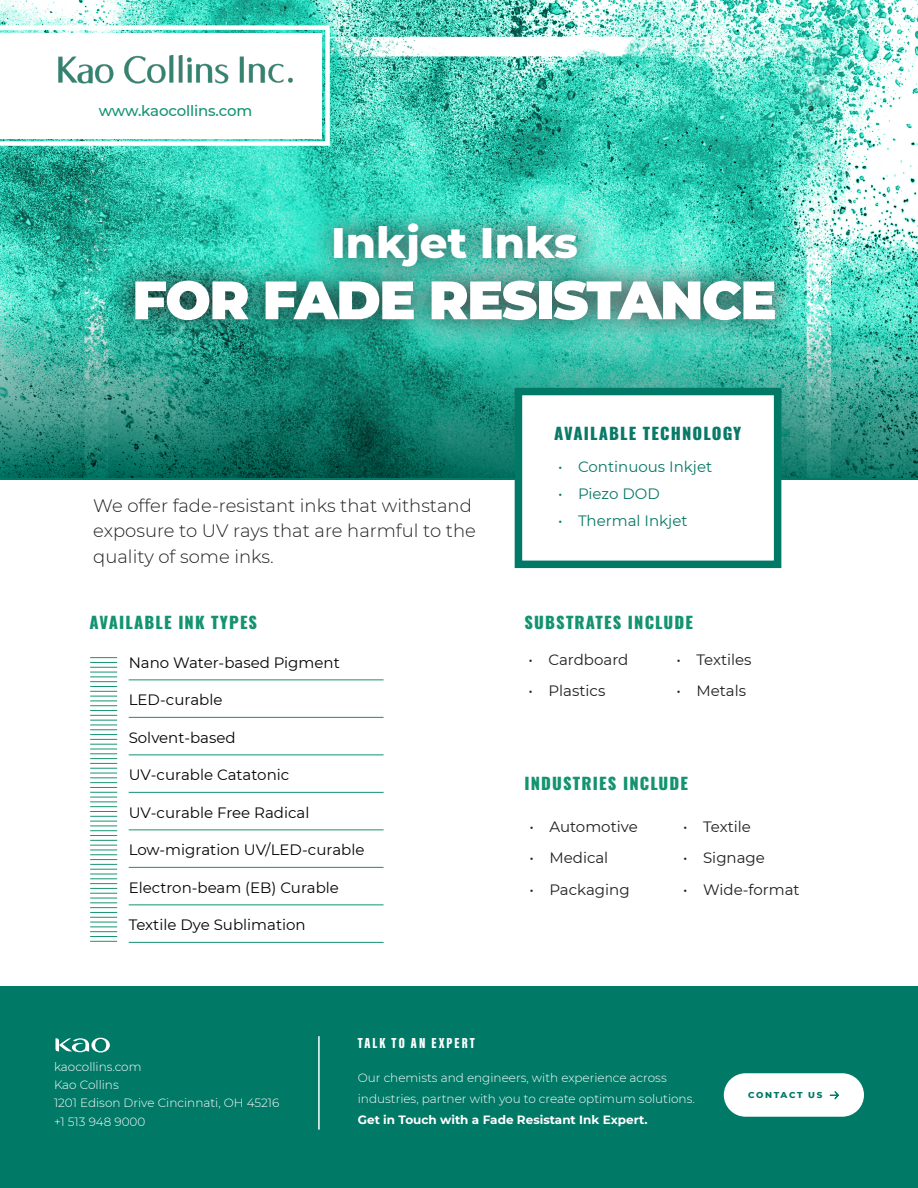
<style>
.page{position:relative;width:918px;height:1188px;background:#fff}
.page>*{position:absolute;margin:0;border:0;box-sizing:border-box;transform-origin:0 0}
.t1{font:900 54px "Montserrat";letter-spacing:-.03em;color:#fff}
.t2{font:800 43.5px "Montserrat";color:#fff}
.Intro{font:300 18px/25.5px "Montserrat";color:#231f20}
.Subhed1{font:800 16.35px "Oswald";letter-spacing:.07em;color:#149371}
.Subhed1-2{font:800 16.35px "Oswald";letter-spacing:.07em;color:#097967}
.Ink_Advantages{font:15px "Montserrat";color:#040503}
.t3{font:15px "Montserrat";color:#231f20}
.t4{font:15px "Montserrat";color:#097967}
.t5{font:500 15px "Montserrat";letter-spacing:-.01em;color:#149371}
.t6{font:900 15px "Acumin Pro Extra Cond";letter-spacing:.14em;color:#fff}
.t7{font:300 12px/21px "Montserrat";color:#fff}
.t8{font:700 12px "Montserrat";color:#fff}
.t9{font:800 8.7px "Montserrat";letter-spacing:.18em;color:#007966}
</style>
<div class="page">
<div style="left:0;top:986px;width:918px;height:202px;background:#007967"></div>
<svg style="left:56px;top:1038px;width:54px;height:15px"></svg>
<hr style="left:318px;top:1036px;width:2px;height:94px;background:#fff">
<div style="left:724px;top:1073px;width:140px;height:44px;background:#fff;border-radius:22px"></div>
<svg style="left:829px;top:1091px;width:10px;height:9px"></svg>
<hr style="left:129px;top:680px;width:255px;height:1px;background:#149371">
<hr style="left:129px;top:717px;width:255px;height:1px;background:#149371">
<hr style="left:129px;top:755px;width:255px;height:1px;background:#149371">
<hr style="left:129px;top:792px;width:255px;height:1px;background:#149371">
<hr style="left:129px;top:830px;width:255px;height:1px;background:#149371">
<hr style="left:129px;top:867px;width:255px;height:1px;background:#149371">
<hr style="left:129px;top:905px;width:255px;height:1px;background:#149371">
<hr style="left:129px;top:942px;width:255px;height:1px;background:#149371">
<svg style="left:90px;top:657px;width:27px;height:285px"></svg>
<svg style="left:514px;top:480px;width:268px;height:89px"></svg>
<svg style="left:0;top:0;width:918px;height:480px;background:#58beaf"></svg>
<svg style="left:109px;top:198px;width:691px;height:148px;background:#3bb19f"></svg>
<svg style="left:0;top:25px;width:330px;height:121px"></svg>
<p class="t5" style="left:99px;top:100px;width:155px">www.kaocollins.com</p>
<p class="t2" style="left:331px;top:210px;width:248px">Inkjet Inks</p>
<p class="t1" style="left:132px;top:260px;width:646px">FOR FADE RESISTANCE</p>
<p class="Intro" style="left:93px;top:492px;width:384px">We offer fade-resistant inks that withstand exposure to UV rays that are harmful to the quality of some inks.</p>
<p class="Subhed1" style="left:90px;top:614px;width:169px">AVAILABLE INK TYPES</p>
<p class="Ink_Advantages" style="left:129px;top:652px;width:213px">Nano Water-based Pigment</p>
<p class="Ink_Advantages" style="left:129px;top:690px;width:95px">LED-curable</p>
<p class="Ink_Advantages" style="left:129px;top:727px;width:108px">Solvent-based</p>
<p class="Ink_Advantages" style="left:129px;top:765px;width:162px">UV-curable Catatonic</p>
<p class="Ink_Advantages" style="left:129px;top:802px;width:182px">UV-curable Free Radical</p>
<p class="Ink_Advantages" style="left:129px;top:840px;width:237px">Low-migration UV/LED-curable</p>
<p class="Ink_Advantages" style="left:129px;top:877px;width:212px">Electron-beam (EB) Curable</p>
<p class="Ink_Advantages" style="left:129px;top:915px;width:179px">Textile Dye Sublimation</p>
<p class="Subhed1-2" style="left:554px;top:424px;width:189px">AVAILABLE TECHNOLOGY</p>
<p class="t4" style="left:558px;top:456px;width:155px">• Continuous Inkjet</p>
<p class="t4" style="left:558px;top:483px;width:103px">• Piezo DOD</p>
<p class="t4" style="left:558px;top:510px;width:131px">• Thermal Inkjet</p>
<p class="Subhed1" style="left:525px;top:614px;width:170px">SUBSTRATES INCLUDE</p>
<p class="t3" style="left:529px;top:649px;width:101px">• Cardboard</p>
<p class="t3" style="left:529px;top:681px;width:78px">• Plastics</p>
<p class="t3" style="left:677px;top:649px;width:76px">• Textiles</p>
<p class="t3" style="left:677px;top:681px;width:71px">• Metals</p>
<p class="Subhed1" style="left:525px;top:775px;width:165px">INDUSTRIES INCLUDE</p>
<p class="t3" style="left:530px;top:816px;width:110px">• Automotive</p>
<p class="t3" style="left:530px;top:847px;width:80px">• Medical</p>
<p class="t3" style="left:530px;top:879px;width:102px">• Packaging</p>
<p class="t3" style="left:683px;top:816px;width:69px">• Textile</p>
<p class="t3" style="left:683px;top:847px;width:83px">• Signage</p>
<p class="t3" style="left:683px;top:879px;width:118px">• Wide-format</p>
<p class="t7" style="left:54px;top:1056px;width:89px">kaocollins.com</p>
<p class="t7" style="left:54px;top:1074px;width:66px">Kao Collins</p>
<p class="t7" style="left:54px;top:1092px;width:227px">1201 Edison Drive Cincinnati, OH 45216</p>
<p class="t7" style="left:54px;top:1111px;width:93px">+1 513 948 9000</p>
<p class="t6" style="left:358px;top:1034px;width:118px">TALK TO AN EXPERT</p>
<p class="t7" style="left:358px;top:1067px;width:338px">Our chemists and engineers, with experience across industries, partner with you to create optimum solutions.</p>
<p class="t8" style="left:358px;top:1111px;width:291px">Get in Touch with a Fade Resistant Ink Expert.</p>
<p class="t9" style="left:748px;top:1089px;width:76px">CONTACT US</p>
</div>
